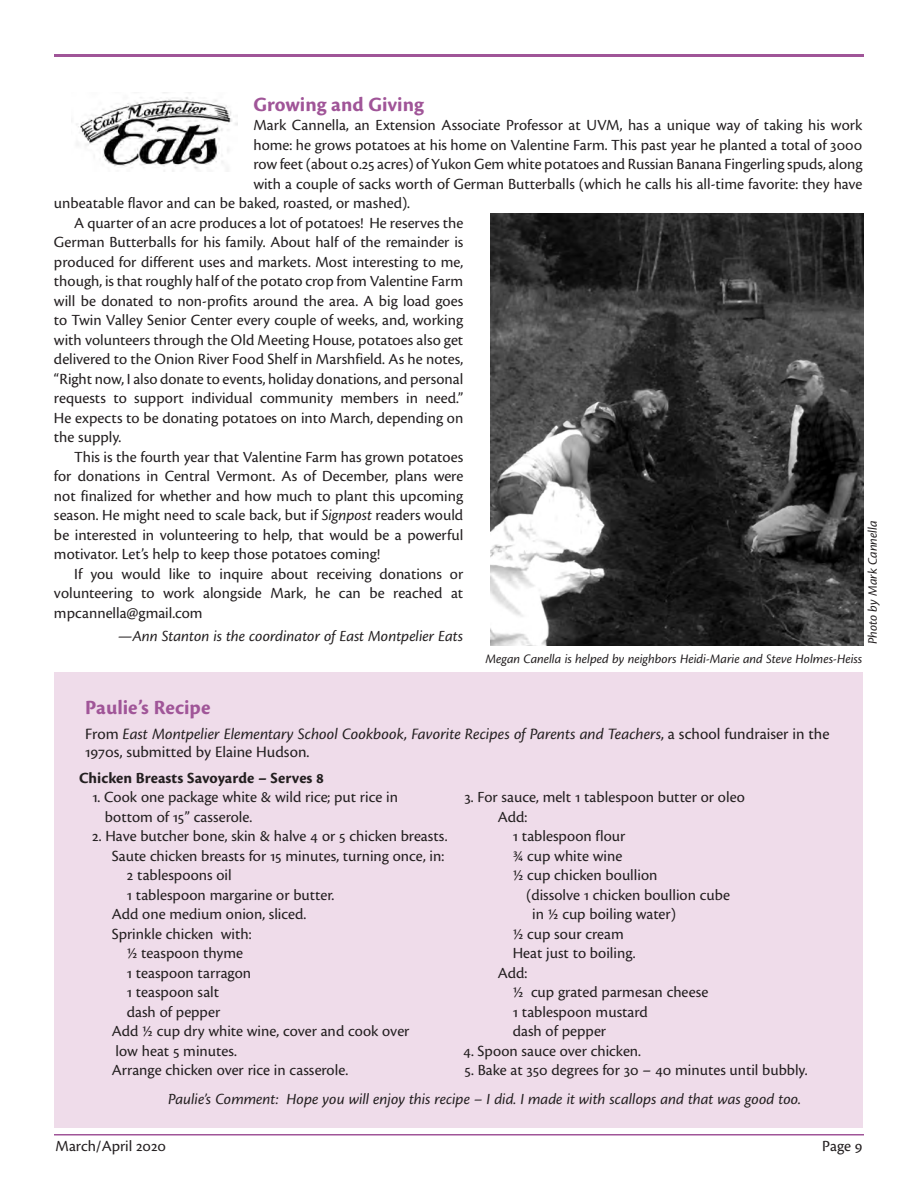
<style>
.page{position:relative;width:918px;height:1188px;background:#fff}
.page>*{position:absolute;margin:0;border:0;box-sizing:border-box;transform-origin:0 0}
.t1{font:700 21px "Cronos Pro";color:#a05598}
.t2{font:italic 16.5px/18px "Cronos Pro";color:#231f20}
.t3{font:16.2px/19.5px "Cronos Pro";color:#231f20}
.t4{font:italic 16.2px "Cronos Pro";letter-spacing:-.005em;color:#231f20}
.t5{font:700 16.2px "Cronos Pro";color:#231f20}
.t6{font:italic 13.5px "Cronos Pro";letter-spacing:-.005em;color:#231f20}
.s1{font-style:italic}
.s2{font-style:normal}
</style>
<div class="page">
<hr style="left:54px;top:1134px;width:810px;height:2px;background:#a05598">
<hr style="left:54px;top:54px;width:810px;height:3px;background:#a05598">
<div style="left:54px;top:672px;width:808px;height:455px;background:#efdcea"></div>
<img style="left:76px;top:97px;width:161px;height:75px">
<img style="left:490px;top:214px;width:374px;height:432px">
<p class="t1" style="left:253px;top:92px;width:172px">Growing and Giving</p>
<p class="t3" style="left:253px;top:116px;width:611px">Mark Cannella, an Extension Associate Professor at UVM, has a unique way of taking his work</p>
<p class="t3" style="left:253px;top:135px;width:610px">home: he grows potatoes at his home on Valentine Farm. This past year he planted a total of 3000</p>
<p class="t3" style="left:253px;top:155px;width:611px">row feet (about 0.25 acres) of Yukon Gem white potatoes and Russian Banana Fingerling spuds, along</p>
<p class="t3" style="left:253px;top:174px;width:611px">with a couple of sacks worth of German Butterballs (which he calls his all-time favorite: they have</p>
<p class="t3" style="left:54px;top:194px;width:358px">unbeatable flavor and can be baked, roasted, or mashed).</p>
<p class="t3" style="left:74px;top:213px;width:391px">A quarter of an acre produces a lot of potatoes! He reserves the</p>
<p class="t3" style="left:54px;top:233px;width:411px">German Butterballs for his family. About half of the remainder is</p>
<p class="t3" style="left:54px;top:252px;width:411px">produced for different uses and markets. Most interesting to me,</p>
<p class="t3" style="left:54px;top:272px;width:411px">though, is that roughly half of the potato crop from Valentine Farm</p>
<p class="t3" style="left:54px;top:291px;width:411px">will be donated to non-profits around the area. A big load goes</p>
<p class="t3" style="left:54px;top:311px;width:411px">to Twin Valley Senior Center every couple of weeks, and, working</p>
<p class="t3" style="left:54px;top:330px;width:411px">with volunteers through the Old Meeting House, potatoes also get</p>
<p class="t3" style="left:54px;top:350px;width:411px">delivered to the Onion River Food Shelf in Marshfield. As he notes,</p>
<p class="t3" style="left:54px;top:369px;width:411px">“Right now, I also donate to events, holiday donations, and personal</p>
<p class="t3" style="left:54px;top:389px;width:411px">requests to support individual community members in need.”</p>
<p class="t3" style="left:54px;top:408px;width:411px">He expects to be donating potatoes on into March, depending on</p>
<p class="t3" style="left:54px;top:428px;width:69px">the supply.</p>
<p class="t3" style="left:74px;top:447px;width:391px">This is the fourth year that Valentine Farm has grown potatoes</p>
<p class="t3" style="left:54px;top:467px;width:411px">for donations in Central Vermont. As of December, plans were</p>
<p class="t3" style="left:54px;top:486px;width:411px">not finalized for whether and how much to plant this upcoming</p>
<p class="t3" style="left:54px;top:506px;width:411px">season. He might need to scale back, but if <span class="s1">Signpost</span> readers would</p>
<p class="t3" style="left:54px;top:525px;width:411px">be interested in volunteering to help, that would be a powerful</p>
<p class="t3" style="left:54px;top:545px;width:328px">motivator. Let’s help to keep those potatoes coming!</p>
<p class="t3" style="left:74px;top:564px;width:391px">If you would like to inquire about receiving donations or</p>
<p class="t3" style="left:54px;top:584px;width:411px">volunteering to work alongside Mark, he can be reached at</p>
<p class="t3" style="left:54px;top:603px;width:150px">mpcannella@gmail.com</p>
<p class="t4" style="left:118px;top:626px;width:347px">—Ann Stanton is the coordinator of East Montpelier Eats</p>
<p class="t6" style="left:485px;top:651px;width:379px">Megan Canella is helped by neighbors Heidi-Marie and Steve Holmes-Heiss</p>
<p class="t1" style="left:85px;top:696px;width:127px">Paulie’s Recipe</p>
<p class="t2" style="left:85px;top:725px;width:746px"><span class="s2">From</span> East Montpelier Elementary School Cookbook, Favorite Recipes of Parents and Teachers<span class="s2">, a school fundraiser in the<br>1970s, submitted by Elaine Hudson.</span></p>
<p class="t6" style="left:865px;top:644px;width:126px;rotate:-90deg">Photo by Mark Cannella</p>
<p class="t5" style="left:79px;top:768px;width:247px">Chicken Breasts Savoyarde – Serves 8</p>
<p class="t3" style="left:105px;top:788px;width:295px;text-indent:-13px">1. Cook one package white &amp; wild rice; put rice in bottom of 15” casserole.</p>
<p class="t3" style="left:92px;top:827px;width:357px">2. Have butcher bone, skin &amp; halve 4 or 5 chicken breasts.</p>
<p class="t3" style="left:112px;top:846px;width:334px">Saute chicken breasts for 15 minutes, turning once, in:</p>
<p class="t3" style="left:127px;top:866px;width:106px">2 tablespoons oil</p>
<p class="t3" style="left:127px;top:885px;width:209px">1 tablespoon margarine or butter.</p>
<p class="t3" style="left:112px;top:905px;width:196px">Add one medium onion, sliced.</p>
<p class="t3" style="left:112px;top:924px;width:141px">Sprinkle chicken with:</p>
<p class="t3" style="left:127px;top:943px;width:118px">½ teaspoon thyme</p>
<p class="t3" style="left:127px;top:963px;width:126px">1 teaspoon tarragon</p>
<p class="t3" style="left:127px;top:982px;width:94px">1 teaspoon salt</p>
<p class="t3" style="left:127px;top:1002px;width:95px">dash of pepper</p>
<p class="t3" style="left:112px;top:1021px;width:299px">Add ½ cup dry white wine, cover and cook over</p>
<p class="t3" style="left:116px;top:1041px;width:123px">low heat 5 minutes.</p>
<p class="t3" style="left:112px;top:1060px;width:238px">Arrange chicken over rice in casserole.</p>
<p class="t3" style="left:464px;top:787px;width:282px">3. For sauce, melt 1 tablespoon butter or oleo</p>
<p class="t3" style="left:498px;top:807px;width:31px">Add:</p>
<p class="t3" style="left:513px;top:826px;width:114px">1 tablespoon flour</p>
<p class="t3" style="left:513px;top:846px;width:111px">¾ cup white wine</p>
<p class="t3" style="left:513px;top:865px;width:146px">½ cup chicken boullion</p>
<p class="t3" style="left:526px;top:885px;width:205px">(dissolve 1 chicken boullion cube</p>
<p class="t3" style="left:532px;top:904px;width:145px">in ½ cup boiling water)</p>
<p class="t3" style="left:513px;top:924px;width:113px">½ cup sour cream</p>
<p class="t3" style="left:513px;top:943px;width:125px">Heat just to boiling.</p>
<p class="t3" style="left:498px;top:963px;width:31px">Add:</p>
<p class="t3" style="left:513px;top:982px;width:197px">½ cup grated parmesan cheese</p>
<p class="t3" style="left:513px;top:1002px;width:137px">1 tablespoon mustard</p>
<p class="t3" style="left:513px;top:1021px;width:95px">dash of pepper</p>
<p class="t3" style="left:463px;top:1041px;width:179px">4. Spoon sauce over chicken.</p>
<p class="t3" style="left:465px;top:1060px;width:345px">5. Bake at 350 degrees for 30 – 40 minutes until bubbly.</p>
<p class="t4" style="left:168px;top:1089px;width:634px">Paulie’s Comment: Hope you will enjoy this recipe – I did. I made it with scallops and that was good too.</p>
<p class="t3" style="left:56px;top:1136px;width:112px">March/April 2020</p>
<p class="t3" style="left:822px;top:1136px;width:42px">Page 9</p>
</div>
